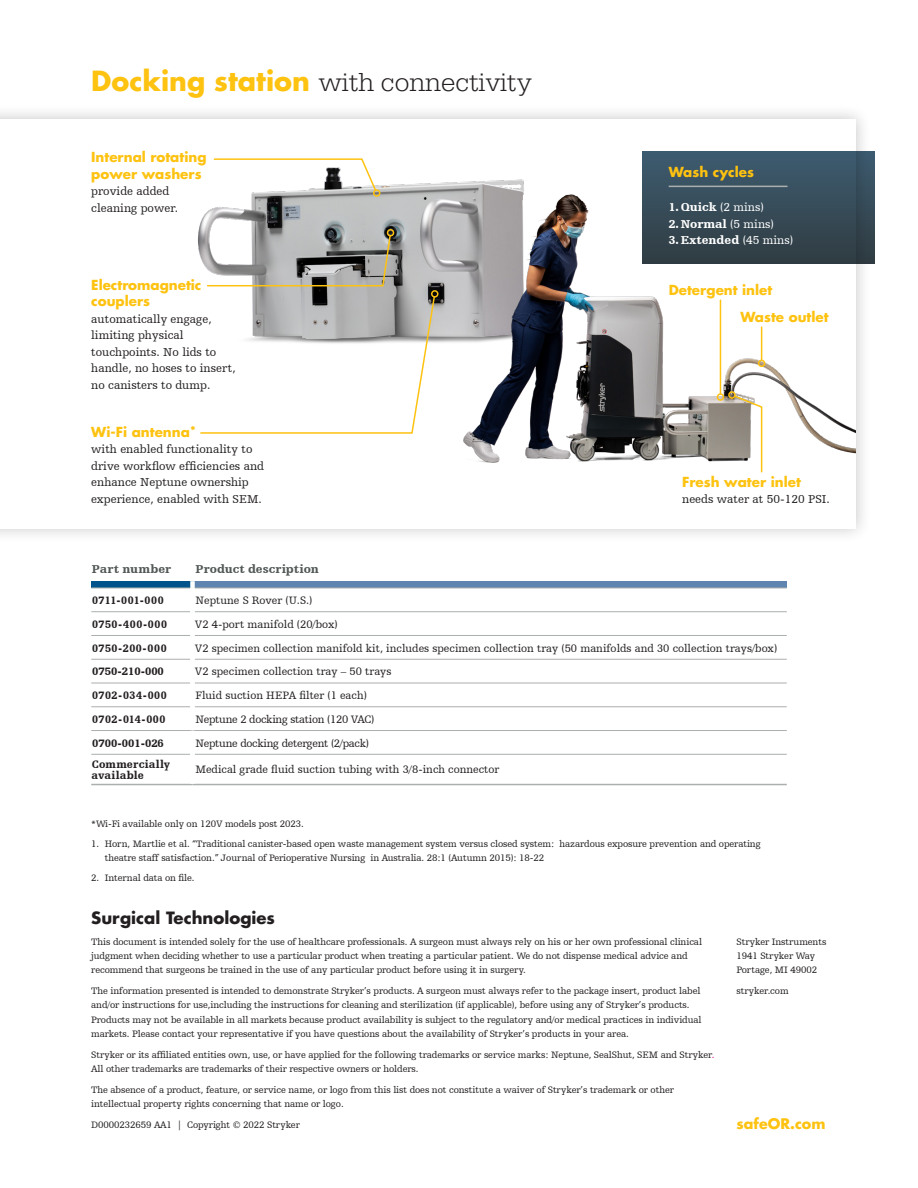
<style>
.page{position:relative;width:918px;height:1188px;background:#fff}
.page>*{position:absolute;margin:0;border:0;box-sizing:border-box;transform-origin:0 0}
.t1{font:300 27px "URW Egyptienne TOT";color:#231f20}
.t2{font:700 16.5px "Futura Std";color:#231f20}
.t3{font:700 14.25px "Futura Std";color:#fec210}
.Paragraph_Style_1{font:700 13.5px/16.5px "Futura For Stryker";color:#fec210}
.Paragraph_Style_1-2{font:12px/16.5px "Humanist Slabserif 712 BT";color:#231f20}
.t4{font:900 12px "Humanist Slabserif 712 BT";color:#fff}
.table_text{font:900 12px "Humanist Slabserif 712 BT";letter-spacing:.005em;color:#525857}
.Bullets{font:11.25px "Humanist Slabserif 712 BT";color:#231f20}
.Bullets-2{font:11.25px "Humanist Slabserif 712 BT";letter-spacing:-.025em;color:#231f20}
.Bullets-3{font:900 11.25px "Humanist Slabserif 712 BT";letter-spacing:.05em;color:#231f20;scale:.95 1}
.Bullets-4{font:900 11.25px "Humanist Slabserif 712 BT";color:#231f20}
.Bullets-5{font:900 11.25px/10.5px "Humanist Slabserif 712 BT";letter-spacing:.03em;color:#231f20;scale:.95 1}
.Bullets-6{font:900 11.25px "Humanist Slabserif 712 BT";letter-spacing:.055em;color:#231f20;scale:.95 1}
.bullet_text{font:9.75px/14.2px "Humanist Slabserif 712 BT";letter-spacing:-.01em;color:#231f20}
.s1{font-family:"Futura For Stryker";font-weight:700;color:#fec210}
.s2{font-size:12px}
.s3{font-weight:400}
.s4{color:#ed028c}
</style>
<div class="page">
<div style="left:0;top:104px;width:871px;height:440px;background:#231f20;opacity:.25"></div>
<div style="left:0;top:119px;width:856px;height:409px;background:#fff"></div>
<img style="left:198px;top:182px;width:256px;height:161px">
<img style="left:454px;top:169px;width:402px;height:294px">
<hr style="left:669px;top:186px;width:118px;height:1px;background:#abafae">
<svg style="left:213px;top:158px;width:165px;height:34px"></svg>
<div style="left:373px;top:189px;width:7px;height:8px;border:2px solid #fec210;border-radius:50%"></div>
<svg style="left:199px;top:295px;width:237px;height:139px"></svg>
<div style="left:431px;top:290px;width:8px;height:8px;border:2px solid #fec210;border-radius:50%"></div>
<svg style="left:206px;top:234px;width:186px;height:53px"></svg>
<div style="left:387px;top:229px;width:7px;height:8px;border:2px solid #fec210;border-radius:50%"></div>
<svg style="left:733px;top:394px;width:30px;height:79px"></svg>
<div style="left:728px;top:391px;width:8px;height:8px;border:2px solid #fec210;border-radius:50%"></div>
<hr style="left:761px;top:327px;width:1px;height:33px;background:#fec210">
<div style="left:758px;top:360px;width:7px;height:7px;border:2px solid #fec210;border-radius:50%"></div>
<hr style="left:720px;top:300px;width:1px;height:94px;background:#fec210">
<div style="left:717px;top:393px;width:7px;height:8px;border:2px solid #fec210;border-radius:50%"></div>
<div style="left:91px;top:581px;width:102px;height:7px;background:#00548b"></div>
<div style="left:193px;top:581px;width:594px;height:7px;background:#5f84b0"></div>
<hr style="left:195px;top:588px;width:592px;height:1px;background:#abafae">
<hr style="left:195px;top:611px;width:592px;height:1px;background:#abafae">
<hr style="left:195px;top:635px;width:592px;height:1px;background:#abafae">
<hr style="left:195px;top:659px;width:592px;height:1px;background:#abafae">
<hr style="left:195px;top:683px;width:592px;height:1px;background:#abafae">
<hr style="left:91px;top:588px;width:99px;height:1px;background:#abafae">
<hr style="left:91px;top:611px;width:99px;height:1px;background:#abafae">
<hr style="left:91px;top:635px;width:99px;height:1px;background:#abafae">
<hr style="left:91px;top:659px;width:99px;height:1px;background:#abafae">
<hr style="left:91px;top:683px;width:99px;height:1px;background:#abafae">
<hr style="left:195px;top:707px;width:592px;height:1px;background:#abafae">
<hr style="left:91px;top:707px;width:99px;height:1px;background:#abafae">
<svg style="left:190px;top:581px;width:5px;height:7px"></svg>
<hr style="left:193px;top:730px;width:594px;height:1px;background:#abafae">
<hr style="left:91px;top:730px;width:102px;height:1px;background:#abafae">
<hr style="left:91px;top:784px;width:102px;height:1px;background:#abafae">
<hr style="left:193px;top:784px;width:594px;height:1px;background:#abafae">
<hr style="left:91px;top:754px;width:99px;height:1px;background:#abafae">
<hr style="left:195px;top:754px;width:592px;height:1px;background:#abafae">
<p class="t1" style="left:91px;top:66px;width:442px"><span class="s1">Docking station</span> with connectivity</p>
<p class="Paragraph_Style_1" style="left:91px;top:149px;width:117px">Internal rotating power washers</p>
<p class="Paragraph_Style_1-2" style="left:91px;top:183px;width:88px">provide added cleaning power.</p>
<p class="Paragraph_Style_1" style="left:91px;top:276px;width:112px">Electromagnetic couplers</p>
<p class="Paragraph_Style_1-2" style="left:91px;top:310px;width:146px">automatically engage, limiting physical touchpoints. No lids to handle, no hoses to insert, no canisters to dump.</p>
<p class="Paragraph_Style_1" style="left:91px;top:423px;width:106px">Wi-Fi antenna<span class="s2">*</span></p>
<p class="Paragraph_Style_1-2" style="left:91px;top:441px;width:174px">with enabled functionality to drive workflow efficiencies and enhance Neptune ownership experience, enabled with SEM.</p>
<p class="Paragraph_Style_1" style="left:669px;top:163px;width:87px">Wash cycles</p>
<p class="t4" style="left:669px;top:200px;width:97px">1. Quick <span class="s3">(2 mins)</span></p>
<p class="t4" style="left:669px;top:216px;width:107px">2. Normal <span class="s3">(5 mins)</span></p>
<p class="t4" style="left:669px;top:233px;width:126px">3. Extended <span class="s3">(45 mins)</span></p>
<p class="Paragraph_Style_1" style="left:669px;top:282px;width:105px">Detergent inlet</p>
<p class="Paragraph_Style_1" style="left:740px;top:309px;width:90px">Waste outlet</p>
<p class="Paragraph_Style_1" style="left:682px;top:473px;width:120px">Fresh water inlet</p>
<p class="Paragraph_Style_1-2" style="left:682px;top:491px;width:149px">needs water at 50-120 PSI.</p>
<p class="table_text" style="left:92px;top:561px;width:81px">Part number</p>
<p class="table_text" style="left:195px;top:561px;width:125px">Product description</p>
<p class="Bullets-3" style="left:92px;top:593px;width:77px">0711-001-000</p>
<p class="Bullets" style="left:195px;top:594px;width:119px">Neptune S Rover (U.S.)</p>
<p class="Bullets-6" style="left:92px;top:617px;width:80px">0750-400-000</p>
<p class="Bullets" style="left:195px;top:617px;width:144px">V2 4-port manifold (20/box)</p>
<p class="Bullets-3" style="left:92px;top:641px;width:80px">0750-200-000</p>
<p class="Bullets" style="left:195px;top:641px;width:584px">V2 specimen collection manifold kit, includes specimen collection tray (50 manifolds and 30 collection trays/box)</p>
<p class="Bullets-4" style="left:92px;top:665px;width:73px">0750-210-000</p>
<p class="Bullets" style="left:195px;top:665px;width:198px">V2 specimen collection tray – 50 trays</p>
<p class="Bullets-3" style="left:92px;top:688px;width:80px">0702-034-000</p>
<p class="Bullets" style="left:195px;top:689px;width:173px">Fluid suction HEPA filter (1 each)</p>
<p class="Bullets-3" style="left:92px;top:712px;width:79px">0702-014-000</p>
<p class="Bullets-2" style="left:195px;top:712px;width:181px">Neptune 2 docking station (120 VAC)</p>
<p class="Bullets-4" style="left:92px;top:736px;width:73px">0700-001-026</p>
<p class="Bullets-2" style="left:195px;top:736px;width:175px">Neptune docking detergent (2/pack)</p>
<p class="Bullets-5" style="left:92px;top:759px;width:84px">Commercially available</p>
<p class="Bullets" style="left:195px;top:763px;width:306px">Medical grade fluid suction tubing with 3/8-inch connector</p>
<p class="bullet_text" style="left:91px;top:817px;width:214px">*Wi-Fi available only on 120V models post 2023.</p>
<p class="bullet_text" style="left:105px;top:836px;width:657px;text-indent:-13px">1. Horn, Martlie et al. “Traditional canister-based open waste management system versus closed system: hazardous exposure prevention and operating theatre staff satisfaction.” Journal of Perioperative Nursing in Australia. 28:1 (Autumn 2015): 18-22</p>
<p class="bullet_text" style="left:91px;top:870px;width:105px">2. Internal data on file.</p>
<p class="t2" style="left:91px;top:907px;width:185px">Surgical Technologies</p>
<p class="bullet_text" style="left:91px;top:934px;width:612px">This document is intended solely for the use of healthcare professionals. A surgeon must always rely on his or her own professional clinical judgment when deciding whether to use a particular product when treating a particular patient. We do not dispense medical advice and recommend that surgeons be trained in the use of any particular product before using it in surgery.</p>
<p class="bullet_text" style="left:91px;top:984px;width:612px">The information presented is intended to demonstrate Stryker’s products. A surgeon must always refer to the package insert, product label and/or instructions for use,including the instructions for cleaning and sterilization (if applicable), before using any of Stryker’s products.<br>Products may not be available in all markets because product availability is subject to the regulatory and/or medical practices in individual markets. Please contact your representative if you have questions about the availability of Stryker’s products in your area.</p>
<p class="bullet_text" style="left:91px;top:1047px;width:625px">Stryker or its affiliated entities own, use, or have applied for the following trademarks or service marks: Neptune, SealShut, SEM and Stryker<span class="s4">.<br></span>All other trademarks are trademarks of their respective owners or holders.</p>
<p class="bullet_text" style="left:91px;top:1083px;width:584px">The absence of a product, feature, or service name, or logo from this list does not constitute a waiver of Stryker’s trademark or other intellectual property rights concerning that name or logo.</p>
<p class="bullet_text" style="left:91px;top:1118px;width:210px">D0000232659 AA1 | Copyright © 2022 Stryker</p>
<p class="bullet_text" style="left:737px;top:934px;width:91px">Stryker Instruments<br>1941 Stryker Way<br>Portage, MI 49002</p>
<p class="bullet_text" style="left:737px;top:984px;width:54px">stryker.com</p>
<p class="t3" style="left:737px;top:1114px;width:90px">safeOR.com</p>
</div>
